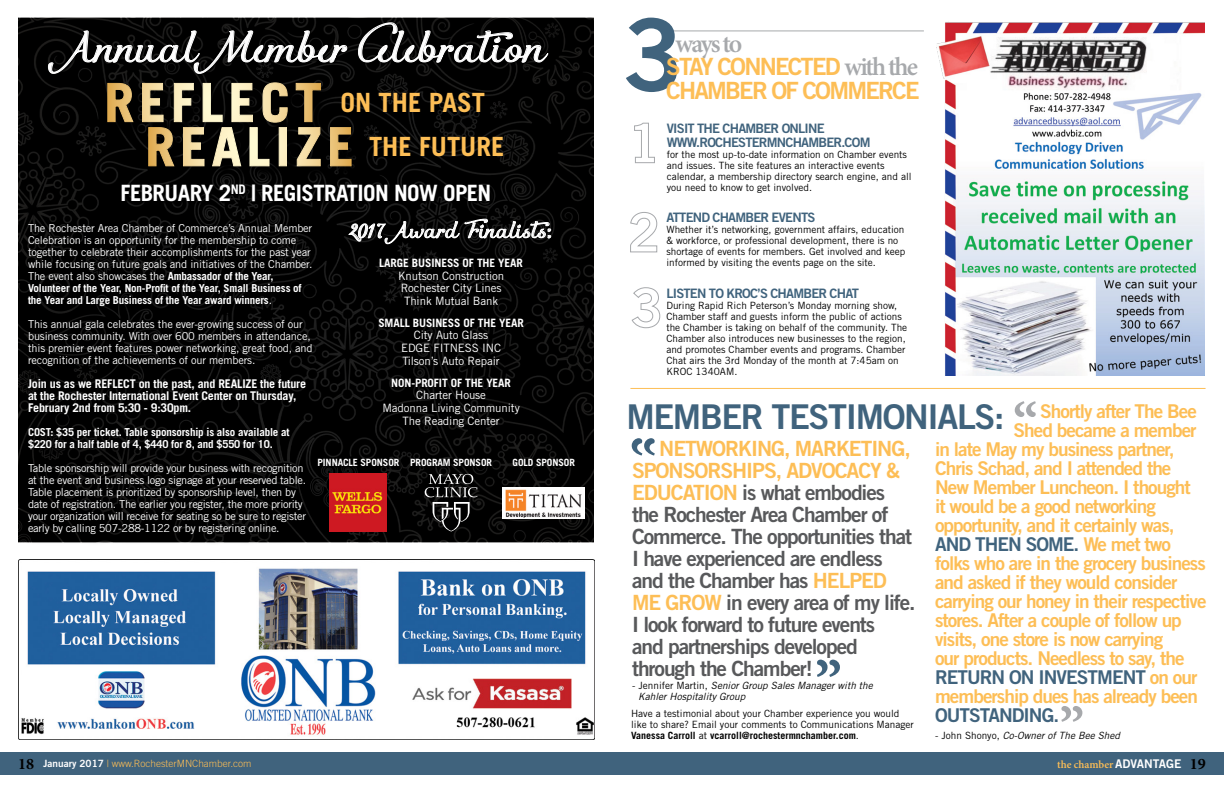
<style>
.page{position:relative;width:1224px;height:792px;background:#fff}
.page>*{position:absolute;margin:0;border:0;box-sizing:border-box;transform-origin:0 0}
.t1{font:100.3px "Trade Gothic LT Std Bd 2";color:#40637d}
.t2{font:46.4px "Kikelet";color:#fff}
.t3{font:34.2px "Trade Gothic LT Std Bd 2";letter-spacing:-.04em;color:#40637d}
.t4{font:700 26.5px/44.2px "Trade Gothic LT Std";color:#fdbe56}
.t5{font:600 25.9px "Minion Pro";letter-spacing:-.08em;color:#a7a9ac}
.t6{font:24.2px "Kikelet";color:#fff}
.t7{font:23.8px/23.8px "Trade Gothic LT Std Bd 2";letter-spacing:-.075em;color:#fdbe56}
.t8{font:700 22.5px "Trade Gothic";letter-spacing:-.025em;color:#fff}
.t9{font:21px/22px "Trade Gothic LT Std Bd 2";letter-spacing:-.05em;color:#58595b}
.t10{font:19px "Trade Gothic LT Std Bd 2";letter-spacing:-.05em;color:#fdbe56}
.t11{font:19px "Trade Gothic LT Std Bd 2";letter-spacing:-.05em;color:#40637d}
.t12{font:13px/14px "Trade Gothic LT Std Bd 2";letter-spacing:-.06em;color:#40637d}
.t13{font:700 12px/12px "Trade Gothic LT Std";letter-spacing:-.015em;color:#fff}
.t14{font:11.5px/12.7px "Trade Gothic LT Std";letter-spacing:-.01em;color:#fff;text-align:center}
.t15{font:700 11.5px "Trade Gothic LT Std";letter-spacing:-.01em;color:#fff}
.t16{font:11px/12px "Trade Gothic LT Std";letter-spacing:-.015em;color:#fff}
.t17{font:700 11px/12px "Trade Gothic LT Std";letter-spacing:-.015em;color:#fff}
.t18{font:600 11px "Minion Pro";color:#fdbe56}
.t19{font:10px/11px "Trade Gothic LT Std";color:#000}
.t20{font:italic 10px/11px "Trade Gothic LT Std";color:#000}
.t21{font:300 10px "Trade Gothic LT Std";color:#fdbe56}
.t22{font:700 10px "Trade Gothic LT Std";letter-spacing:-.01em;color:#fff}
.s1{font-weight:700}
.s2{font-family:"Minion Pro";font-weight:600;font-size:25.9px;color:#a7a9ac}
.s3{color:#fdbe56}
.s4{font-style:normal}
.s5{font-family:"Minion Pro";font-weight:700;font-size:16px;color:#000}
.s6{font-family:"Trade Gothic LT Std Bd 2";font-weight:400;color:#fff}
.s7{font-family:"Trade Gothic LT Std Bd 2";font-weight:400;font-size:12px;color:#fff}
.s8{font-weight:700;font-size:16px;color:#000}
</style>
<div class="page">
<div style="left:0;top:753px;width:1224px;height:22px;background:#40637d"></div>
<img style="left:18px;top:559px;width:576px;height:180px">
<hr style="left:666px;top:30px;width:258px;height:1px;background:#a7a9ac">
<svg style="left:634px;top:122px;width:21px;height:41px"></svg>
<svg style="left:630px;top:212px;width:28px;height:41px"></svg>
<svg style="left:631px;top:287px;width:30px;height:42px"></svg>
<img style="left:936px;top:22px;width:269px;height:354px">
<svg style="left:817px;top:660px;width:23px;height:17px"></svg>
<svg style="left:632px;top:438px;width:23px;height:18px"></svg>
<svg style="left:1015px;top:401px;width:21px;height:16px"></svg>
<svg style="left:1061px;top:706px;width:21px;height:16px"></svg>
<hr style="left:630px;top:388px;width:576px;height:1px;background:#fdbe56">
<img style="left:18px;top:17px;width:576px;height:525px">
<div style="left:150px;top:129px;width:215px;height:51px;background:#000"></div>
<svg style="left:107px;top:82px;width:245px;height:85px"></svg>
<svg style="left:48px;top:22px;width:504px;height:55px;background:#050504"></svg>
<svg style="left:48px;top:30px;width:299px;height:44px;background:#242424"></svg>
<svg style="left:358px;top:17px;width:190px;height:57px;background:#252424"></svg>
<div style="left:122px;top:185px;width:372px;height:21px;background:#000"></div>
<div style="left:318px;top:459px;width:85px;height:11px;background:#000"></div>
<div style="left:411px;top:459px;width:85px;height:11px;background:#000"></div>
<div style="left:513px;top:459px;width:66px;height:11px;background:#000"></div>
<svg style="left:425px;top:474px;width:53px;height:58px;background:#2f2f2f"></svg>
<img style="left:329px;top:474px;width:57px;height:58px">
<svg style="left:22px;top:217px;width:302px;height:326px;background:#040404"></svg>
<svg style="left:372px;top:251px;width:166px;height:190px;background:#040404"></svg>
<svg style="left:349px;top:219px;width:202px;height:31px;background:#313131"></svg>
<img style="left:503px;top:487px;width:82px;height:31px">
<h2 class="t2" style="left:69px;top:23px;width:476px">Annual Member Celebration</h2>
<h3 class="t4" style="left:369px;top:80px;width:137px;text-indent:-29px">ON THE PAST<br>THE FUTURE</h3>
<h3 class="t8" style="left:121px;top:180px;width:372px">FEBRUARY 2<sup>ND</sup> | REGISTRATION NOW OPEN</h3>
<h3 class="t6" style="left:349px;top:217px;width:205px">201 7 Award Finalists:</h3>
<p class="t16" style="left:28px;top:221px;width:286px">The Rochester Area Chamber of Commerce’s Annual Member Celebration is an opportunity for the membership to come together to celebrate their accomplishments for the past year while focusing on future goals and initiatives of the Chamber.<br>The event also showcases the <span class="s1">Ambassador of the Year, Volunteer of the Year, Non-Profit of the Year, Small Business of the Year and Large Business of the Year award winners</span>.</p>
<p class="t16" style="left:28px;top:317px;width:286px">This annual gala celebrates the ever-growing success of our business community. With over 600 members in attendance, this premier event features power networking, great food, and recognition of the achievements of our members.</p>
<p class="t13" style="left:28px;top:377px;width:279px">Join us as we REFLECT on the past, and REALIZE the future at the Rochester International Event Center on Thursday,<br>February 2nd from 5:30 - 9:30pm.</p>
<p class="t17" style="left:28px;top:425px;width:263px">COST: $35 per ticket. Table sponsorship is also available at $220 for a half table of 4, $440 for 8, and $550 for 10.</p>
<p class="t16" style="left:28px;top:461px;width:280px">Table sponsorship will provide your business with recognition at the event and business logo signage at your reserved table.<br>Table placement is prioritized by sponsorship level, then by date of registration. The earlier you register, the more priority your organization will receive for seating so be sure to register early by calling 507-288-1122 or by registering online.</p>
<p class="t15" style="left:379px;top:256px;width:145px">LARGE BUSINESS OF THE YEAR</p>
<p class="t14" style="left:398px;top:269px;width:108px;text-align:left">Knutson Construction<br>Rochester City Lines<br>Think Mutual Bank</p>
<p class="t15" style="left:378px;top:316px;width:147px">SMALL BUSINESS OF THE YEAR</p>
<p class="t14" style="left:401px;top:329px;width:101px">City Auto Glass<br>EDGE FITNESS INC<br>Tilson’s Auto Repair</p>
<p class="t15" style="left:391px;top:375px;width:121px">NON-PROFIT OF THE YEAR</p>
<p class="t14" style="left:382px;top:389px;width:139px">Charter House<br>Madonna Living Community<br>The Reading Center</p>
<p class="t22" style="left:318px;top:456px;width:176px">PINNACLE SPONSOR PROGRAM SPONSOR</p>
<p class="t22" style="left:513px;top:456px;width:64px">GOLD SPONSOR</p>
<h1 class="t1" style="left:623px;top:-7px;width:63px">3</h1>
<p class="t12" style="left:667px;top:121px;width:205px">VISIT THE CHAMBER ONLINE<br>WWW.ROCHESTERMNCHAMBER.COM</p>
<p class="t19" style="left:667px;top:149px;width:246px">for the most up-to-date information on Chamber events and issues. The site features an interactive events calendar, a membership directory search engine, and all you need to know to get involved.</p>
<p class="t12" style="left:666px;top:210px;width:151px">ATTEND CHAMBER EVENTS</p>
<p class="t19" style="left:666px;top:224px;width:241px">Whether it’s networking, government affairs, education &amp; workforce, or professional development, there is no shortage of events for members. Get involved and keep informed by visiting the events page on the site.</p>
<p class="t12" style="left:666px;top:286px;width:194px">LISTEN TO KROC’S CHAMBER CHAT</p>
<p class="t19" style="left:666px;top:299px;width:242px">During Rapid Rich Peterson’s Monday morning show, Chamber staff and guests inform the public of actions the Chamber is taking on behalf of the community. The Chamber also introduces new businesses to the region, and promotes Chamber events and programs. Chamber Chat airs the 3rd Monday of the month at 7:45am on KROC 1340AM.</p>
<h3 class="t5" style="left:676px;top:25px;width:68px">ways to</h3>
<h3 class="t7" style="left:666px;top:55px;width:255px">STAY CONNECTED <span class="s2">with the<br></span>CHAMBER OF COMMERCE</h3>
<h3 class="t3" style="left:626px;top:395px;width:380px">MEMBER TESTIMONIALS:</h3>
<h3 class="t10" style="left:1040px;top:399px;width:158px">Shortly after The Bee</h3>
<h3 class="t10" style="left:1014px;top:418px;width:185px">Shed became a member</h3>
<h3 class="t10" style="left:935px;top:437px;width:241px">in late May my business partner,</h3>
<h3 class="t10" style="left:935px;top:456px;width:238px">Chris Schad, and I attended the</h3>
<h3 class="t10" style="left:935px;top:475px;width:257px">New Member Luncheon. I thought</h3>
<h3 class="t10" style="left:935px;top:494px;width:222px">it would be a good networking</h3>
<h3 class="t10" style="left:935px;top:513px;width:241px">opportunity, and it certainly was,</h3>
<h3 class="t11" style="left:935px;top:532px;width:238px">AND THEN SOME. <span class="s3">We met two</span></h3>
<h3 class="t10" style="left:935px;top:551px;width:272px">folks who are in the grocery business</h3>
<h3 class="t10" style="left:935px;top:570px;width:244px">and asked if they would consider</h3>
<h3 class="t10" style="left:935px;top:589px;width:273px">carrying our honey in their respective</h3>
<h3 class="t10" style="left:935px;top:608px;width:248px">stores. After a couple of follow up</h3>
<h3 class="t10" style="left:935px;top:627px;width:230px">visits, one store is now carrying</h3>
<h3 class="t10" style="left:935px;top:646px;width:251px">our products. Needless to say, the</h3>
<h3 class="t11" style="left:935px;top:665px;width:264px">RETURN ON INVESTMENT <span class="s3">on our</span></h3>
<h3 class="t10" style="left:935px;top:684px;width:264px">membership dues has already been</h3>
<h3 class="t11" style="left:935px;top:703px;width:126px">OUTSTANDING.</h3>
<p class="t9" style="left:632px;top:437px;width:285px;text-indent:27px"><span class="s3">NETWORKING, MARKETING,<br>SPONSORSHIPS, ADVOCACY &amp;<br>EDUCATION</span> is what embodies the Rochester Area Chamber of<br>Commerce. The opportunities that<br>I have experienced are endless and the Chamber has <span class="s3">HELPED<br>ME GROW</span> in every area of my life.<br>I look forward to future events<br>and partnerships developed through the Chamber!</p>
<p class="t20" style="left:638px;top:680px;width:236px;text-indent:-6px"><span class="s4">- Jennifer Martin,</span> Senior Group Sales Manager with the<br>Kahler Hospitality Group</p>
<p class="t19" style="left:631px;top:708px;width:284px">Have a testimonial about your Chamber experience you would like to share? Email your comments to Communications Manager<br><span class="s1">Vanessa Carroll</span> at <span class="s1">vcarroll@rochestermnchamber.com</span>.</p>
<p class="t20" style="left:935px;top:730px;width:186px"><span class="s4">- John Shonyo,</span> Co-Owner of The Bee Shed</p>
<p class="t21" style="left:18px;top:757px;width:235px"><span class="s5">18</span> <span class="s6">January 2017</span> | www.RochesterMNChamber.com</p>
<p class="t18" style="left:1057px;top:757px;width:150px">the chamber <span class="s7">ADVANTAGE</span> <span class="s8">19</span></p>
</div>
